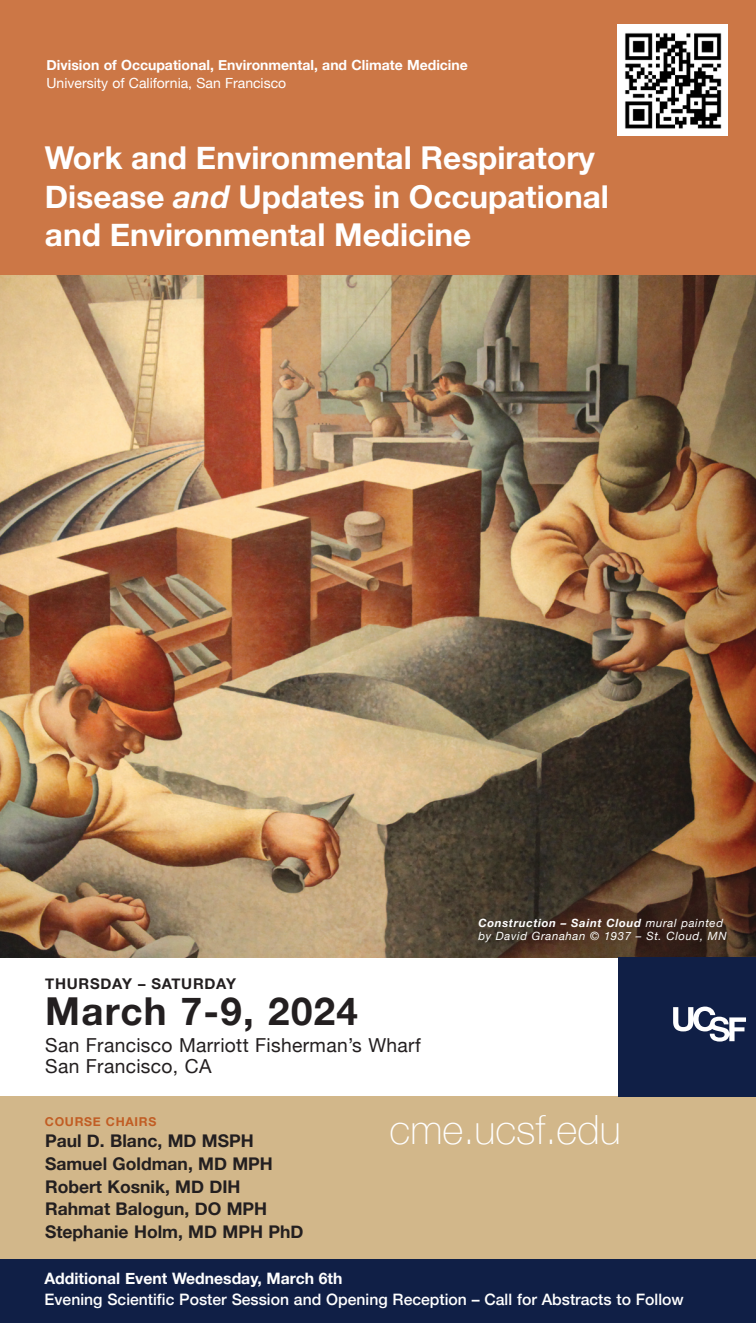
<style>
.page{position:relative;width:756px;height:1323px;background:#fff}
.page>*{position:absolute;margin:0;border:0;box-sizing:border-box;transform-origin:0 0}
.t1{font:100 40.25px "Helvetica Neue";color:#fff}
.t2{font:700 38.5px "Helvetica Neue";letter-spacing:.035em;color:#231f20}
.t3{font:700 31.5px/38.5px "Helvetica Neue";color:#fff}
.t4{font:19.25px/21.3px "Helvetica Neue";letter-spacing:.015em;color:#231f20}
.t5{font:700 17.5px/22.8px "Helvetica Neue";color:#231f20}
.t6{font:500 15.75px "Helvetica Neue";color:#fff}
.t7{font:700 15.75px "Helvetica Neue";color:#fff}
.t8{font:700 14.88px "Helvetica Neue";letter-spacing:.05em;color:#231f20}
.t9{font:700 14px "Helvetica Neue";color:#fff}
.t10{font:14px "Helvetica Neue";color:#fff}
.t11{font:700 12.25px "Helvetica Neue";letter-spacing:.055em;color:#c15d24}
.t12{font:italic 11.38px/13.1px "Helvetica Neue";letter-spacing:.055em;color:#fff}
.s1{font-style:italic}
.s2{font-weight:700}
</style>
<div class="page">
<img style="left:0;top:275px;width:756px;height:682px">
<div style="left:0;top:0;width:756px;height:275px;background:#cc7746"></div>
<div style="left:0;top:1096px;width:756px;height:171px;background:#d2b78a"></div>
<div style="left:0;top:1259px;width:756px;height:64px;background:#101f46"></div>
<div style="left:619px;top:958px;width:137px;height:138px;background:#101f46"></div>
<svg style="left:673px;top:1007px;width:73px;height:35px"></svg>
<img style="left:617px;top:25px;width:110px;height:110px">
<p class="t9" style="left:47px;top:56px;width:423px">Division of Occupational, Environmental, and Climate Medicine</p>
<p class="t10" style="left:47px;top:74px;width:241px">University of California, San Francisco</p>
<h3 class="t3" style="left:45px;top:138px;width:565px">Work and Environmental Respiratory<br>Disease <span class="s1">and</span> Updates in Occupational and Environmental Medicine</h3>
<p class="t8" style="left:45px;top:974px;width:192px">THURSDAY – SATURDAY</p>
<h2 class="t2" style="left:45px;top:988px;width:314px">March 7-9, 2024</h2>
<p class="t4" style="left:45px;top:1034px;width:377px">San Francisco Marriott Fisherman’s Wharf<br>San Francisco, CA</p>
<p class="t12" style="left:478px;top:916px;width:250px"><span class="s2">Construction – Saint Cloud</span> mural painted by David Granahan © 1937 – St. Cloud, MN</p>
<h1 class="t1" style="left:390px;top:1105px;width:233px">cme.ucsf.edu</h1>
<p class="t11" style="left:45px;top:1114px;width:113px">COURSE CHAIRS</p>
<p class="t5" style="left:45px;top:1129px;width:260px">Paul D. Blanc, MD MSPH<br>Samuel Goldman, MD MPH<br>Robert Kosnik, MD DIH<br>Rahmat Balogun, DO MPH<br>Stephanie Holm, MD MPH PhD</p>
<p class="t7" style="left:44px;top:1269px;width:300px">Additional Event Wednesday, March 6th</p>
<p class="t6" style="left:44px;top:1290px;width:641px">Evening Scientific Poster Session and Opening Reception – Call for Abstracts to Follow</p>
</div>
